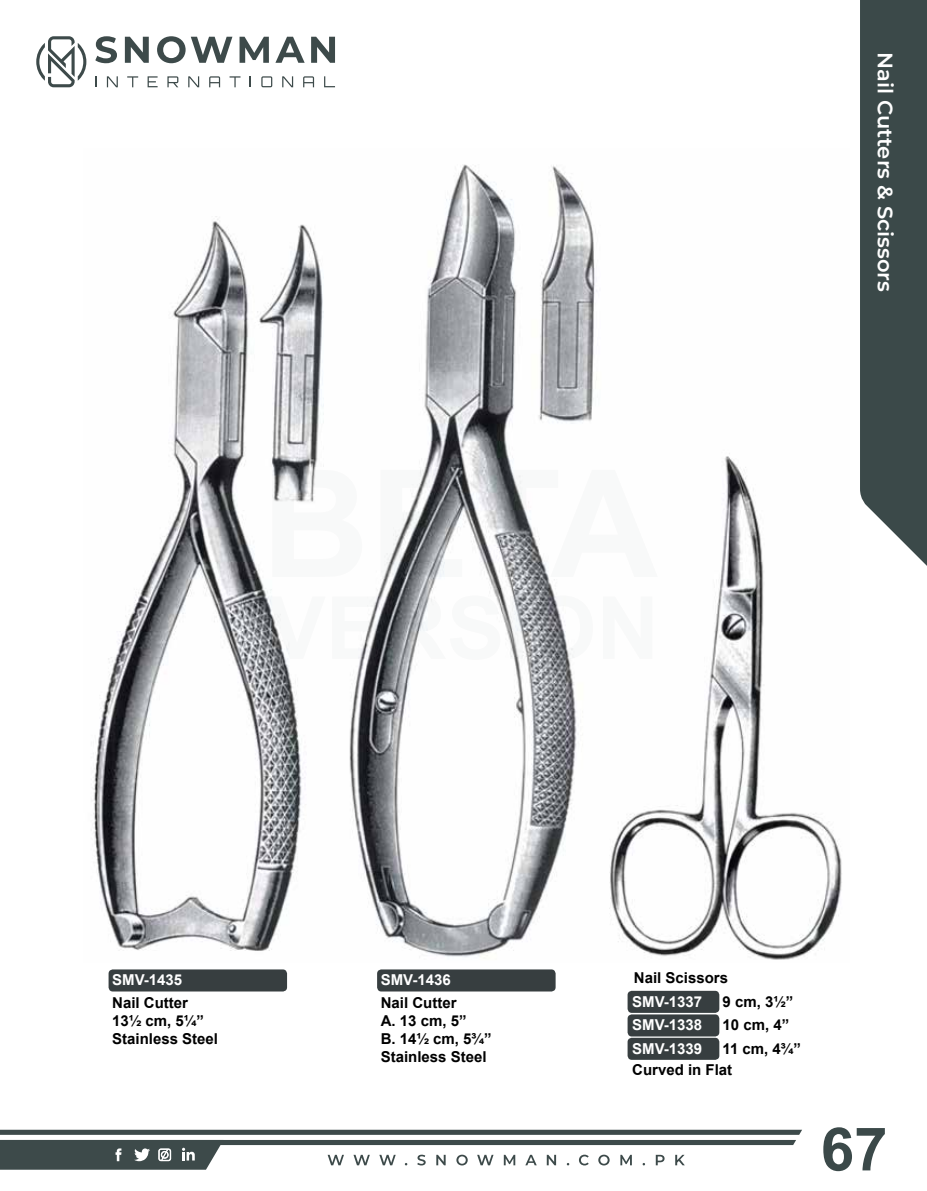
<style>
.page{position:relative;width:927px;height:1191px;background:#fff}
.page>*{position:absolute;margin:0;border:0;box-sizing:border-box;transform-origin:0 0}
.t1{font:700 60px "Arial";color:#3b4949}
.t2{font:600 21px "Montserrat";color:#fff}
.t3{font:700 15px/18px "Arial";color:#000}
.t4{font:700 15px "Arial";color:#fff}
</style>
<div class="page">
<img style="left:93px;top:164px;width:749px;height:796px">
<div style="left:109px;top:969px;width:178px;height:22px;background:#373e40;border-radius:4px"></div>
<div style="left:377px;top:969px;width:179px;height:22px;background:#373e40;border-radius:4px"></div>
<div style="left:628px;top:990px;width:91px;height:23px;background:#373e40;border-radius:4px"></div>
<div style="left:628px;top:1014px;width:91px;height:22px;background:#373e40;border-radius:4px"></div>
<div style="left:628px;top:1037px;width:91px;height:22px;background:#373e40;border-radius:4px"></div>
<svg style="left:0;top:1129px;width:802px;height:5px"></svg>
<div style="left:860px;top:0;width:67px;height:566px;background:#3b4949"></div>
<svg style="left:36px;top:36px;width:50px;height:51px"></svg>
<svg style="left:95px;top:76px;width:2px;height:11px"></svg>
<svg style="left:107px;top:76px;width:11px;height:11px"></svg>
<svg style="left:127px;top:76px;width:11px;height:11px"></svg>
<svg style="left:148px;top:76px;width:10px;height:11px"></svg>
<svg style="left:167px;top:76px;width:11px;height:11px"></svg>
<svg style="left:188px;top:76px;width:11px;height:11px"></svg>
<svg style="left:209px;top:76px;width:11px;height:11px"></svg>
<svg style="left:230px;top:76px;width:11px;height:11px"></svg>
<svg style="left:261px;top:76px;width:11px;height:11px"></svg>
<svg style="left:282px;top:76px;width:11px;height:11px"></svg>
<svg style="left:303px;top:76px;width:11px;height:11px"></svg>
<svg style="left:324px;top:76px;width:11px;height:11px"></svg>
<svg style="left:95px;top:36px;width:22px;height:27px"></svg>
<svg style="left:125px;top:37px;width:24px;height:26px"></svg>
<svg style="left:157px;top:36px;width:75px;height:27px"></svg>
<svg style="left:240px;top:37px;width:29px;height:26px"></svg>
<svg style="left:275px;top:37px;width:30px;height:26px"></svg>
<svg style="left:311px;top:37px;width:24px;height:26px"></svg>
<svg style="left:0;top:1140px;width:796px;height:29px"></svg>
<h2 class="t2" style="left:900px;top:52px;width:241px;rotate:90deg">Nail Cutters &amp; Scissors</h2>
<p class="t4" style="left:112px;top:969px;width:72px">SMV-1435</p>
<p class="t3" style="left:112px;top:993px;width:107px">Nail Cutter<br>131/2 cm, 51/4”<br>Stainless Steel</p>
<p class="t3" style="left:634px;top:969px;width:96px">Nail Scissors</p>
<p class="t4" style="left:381px;top:969px;width:72px">SMV-1436</p>
<p class="t3" style="left:381px;top:993px;width:112px">Nail Cutter<br>A. 13 cm, 5”<br>B. 141/2 cm, 53/4”<br>Stainless Steel</p>
<p class="t4" style="left:632px;top:991px;width:72px">SMV-1337</p>
<p class="t3" style="left:722px;top:992px;width:72px">9 cm, 31/2”</p>
<p class="t4" style="left:632px;top:1014px;width:72px">SMV-1338</p>
<p class="t3" style="left:722px;top:1016px;width:68px">10 cm, 4”</p>
<p class="t4" style="left:632px;top:1038px;width:72px">SMV-1339</p>
<p class="t3" style="left:722px;top:1039px;width:80px">11 cm, 43/4”</p>
<p class="t3" style="left:632px;top:1060px;width:102px">Curved in Flat</p>
<h1 class="t1" style="left:821px;top:1107px;width:68px">67</h1>
</div>
